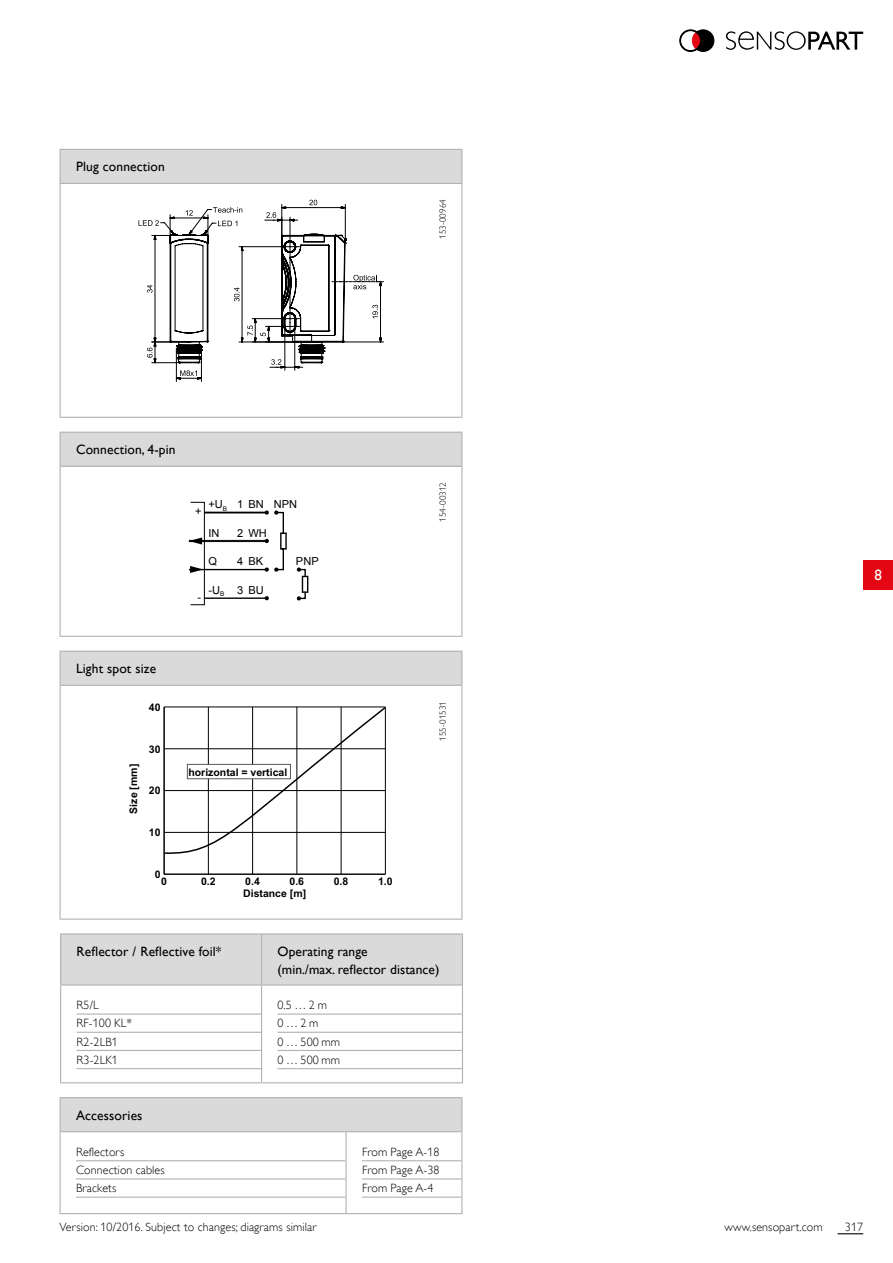
<style>
.page{position:relative;width:893px;height:1263px;background:#fff}
.page>*{position:absolute;margin:0;border:0;box-sizing:border-box;transform-origin:0 0}
.t1{font:15px "Gill Alt One";color:#fff}
.t2{font:13.5px/18px "Gill Alt One";letter-spacing:.01em;color:#000}
.t3{font:300 12px/18.1px "Gill Alt One";letter-spacing:.01em;color:#000}
.t4{font:11.1px "Arial";color:#000}
.t5{font:700 10.5px "Arial";color:#000}
.t6{font:300 9px "Gill Alt One";letter-spacing:.01em;color:#000}
</style>
<div class="page">
<svg style="left:838px;top:1233px;width:25px;height:1px"></svg>
<svg style="left:726px;top:31px;width:137px;height:19px"></svg>
<svg style="left:680px;top:30px;width:34px;height:22px"></svg>
<div style="left:863px;top:560px;width:30px;height:29px;background:#e30613"></div>
<svg style="left:138px;top:200px;width:246px;height:182px"></svg>
<hr style="left:208px;top:707px;width:1px;height:167px;background:#000">
<hr style="left:252px;top:707px;width:1px;height:167px;background:#000">
<hr style="left:297px;top:707px;width:1px;height:167px;background:#000">
<hr style="left:341px;top:707px;width:1px;height:167px;background:#000">
<hr style="left:385px;top:707px;width:1px;height:167px;background:#000">
<hr style="left:164px;top:707px;width:1px;height:167px;background:#000">
<hr style="left:164px;top:874px;width:221px;height:1px;background:#000">
<svg style="left:163px;top:706px;width:223px;height:148px"></svg>
<svg style="left:192px;top:566px;width:11px;height:7px"></svg>
<svg style="left:189px;top:537px;width:13px;height:7px"></svg>
<hr style="left:205px;top:512px;width:61px;height:1px;background:#000">
<hr style="left:189px;top:540px;width:77px;height:1px;background:#000">
<hr style="left:189px;top:541px;width:77px;height:1px;background:#000">
<hr style="left:189px;top:569px;width:77px;height:1px;background:#000">
<hr style="left:205px;top:597px;width:61px;height:2px;background:#000">
<div style="left:190px;top:502px;width:15px;height:103px;border:1px solid #000"></div>
<svg style="left:265px;top:510px;width:44px;height:90px"></svg>
<div style="left:60px;top:149px;width:402px;height:34px;background:#dadada"></div>
<hr style="left:60px;top:184px;width:1px;height:233px;background:#b3b2b2">
<hr style="left:461px;top:184px;width:1px;height:233px;background:#b3b2b2">
<hr style="left:60px;top:417px;width:402px;height:1px;background:#b3b2b2">
<hr style="left:60px;top:149px;width:402px;height:1px;background:#b3b2b2">
<hr style="left:60px;top:150px;width:1px;height:33px;background:#b3b2b2">
<hr style="left:461px;top:150px;width:1px;height:33px;background:#b3b2b2">
<hr style="left:60px;top:183px;width:402px;height:1px;background:#b3b2b2">
<div style="left:60px;top:651px;width:402px;height:34px;background:#dadada"></div>
<hr style="left:60px;top:651px;width:402px;height:1px;background:#b3b2b2">
<hr style="left:60px;top:652px;width:1px;height:33px;background:#b3b2b2">
<hr style="left:461px;top:652px;width:1px;height:33px;background:#b3b2b2">
<hr style="left:60px;top:685px;width:402px;height:1px;background:#b3b2b2">
<hr style="left:60px;top:686px;width:1px;height:232px;background:#b3b2b2">
<hr style="left:461px;top:686px;width:1px;height:232px;background:#b3b2b2">
<hr style="left:60px;top:918px;width:402px;height:2px;background:#b3b2b2">
<div style="left:60px;top:432px;width:402px;height:34px;background:#dadada"></div>
<hr style="left:60px;top:467px;width:1px;height:169px;background:#b3b2b2">
<hr style="left:461px;top:467px;width:1px;height:169px;background:#b3b2b2">
<hr style="left:60px;top:636px;width:402px;height:1px;background:#b3b2b2">
<hr style="left:60px;top:432px;width:402px;height:1px;background:#b3b2b2">
<hr style="left:60px;top:433px;width:1px;height:33px;background:#b3b2b2">
<hr style="left:461px;top:433px;width:1px;height:33px;background:#b3b2b2">
<hr style="left:60px;top:466px;width:402px;height:1px;background:#b3b2b2">
<div style="left:60px;top:1098px;width:402px;height:34px;background:#dadada"></div>
<hr style="left:60px;top:1097px;width:286px;height:1px;background:#b3b2b2">
<hr style="left:60px;top:1098px;width:1px;height:33px;background:#b3b2b2">
<hr style="left:346px;top:1097px;width:116px;height:1px;background:#b3b2b2">
<hr style="left:461px;top:1098px;width:1px;height:33px;background:#b3b2b2">
<hr style="left:60px;top:1131px;width:286px;height:1px;background:#b3b2b2">
<hr style="left:60px;top:1132px;width:1px;height:81px;background:#b3b2b2">
<hr style="left:346px;top:1131px;width:116px;height:1px;background:#b3b2b2">
<hr style="left:345px;top:1132px;width:2px;height:81px;background:#b3b2b2">
<hr style="left:461px;top:1132px;width:1px;height:81px;background:#b3b2b2">
<hr style="left:60px;top:1213px;width:286px;height:1px;background:#b3b2b2">
<hr style="left:346px;top:1213px;width:116px;height:1px;background:#b3b2b2">
<hr style="left:76px;top:1160px;width:269px;height:1px;background:#b3b2b2">
<hr style="left:76px;top:1178px;width:269px;height:1px;background:#b3b2b2">
<hr style="left:76px;top:1196px;width:269px;height:2px;background:#b3b2b2">
<hr style="left:362px;top:1160px;width:99px;height:1px;background:#b3b2b2">
<hr style="left:362px;top:1178px;width:99px;height:1px;background:#b3b2b2">
<hr style="left:362px;top:1196px;width:99px;height:2px;background:#b3b2b2">
<div style="left:61px;top:934px;width:401px;height:50px;background:#dadada"></div>
<hr style="left:60px;top:933px;width:202px;height:1px;background:#b3b2b2">
<hr style="left:60px;top:934px;width:1px;height:50px;background:#b3b2b2">
<hr style="left:262px;top:933px;width:201px;height:1px;background:#b3b2b2">
<hr style="left:261px;top:934px;width:1px;height:50px;background:#b3b2b2">
<hr style="left:462px;top:934px;width:1px;height:50px;background:#b3b2b2">
<hr style="left:60px;top:984px;width:202px;height:1px;background:#b3b2b2">
<hr style="left:60px;top:985px;width:1px;height:97px;background:#b3b2b2">
<hr style="left:262px;top:984px;width:201px;height:1px;background:#b3b2b2">
<hr style="left:261px;top:985px;width:1px;height:97px;background:#b3b2b2">
<hr style="left:462px;top:985px;width:1px;height:97px;background:#b3b2b2">
<hr style="left:60px;top:1082px;width:202px;height:1px;background:#b3b2b2">
<hr style="left:262px;top:1082px;width:201px;height:1px;background:#b3b2b2">
<hr style="left:77px;top:1013px;width:184px;height:2px;background:#b3b2b2">
<hr style="left:77px;top:1032px;width:184px;height:1px;background:#b3b2b2">
<hr style="left:77px;top:1050px;width:184px;height:1px;background:#b3b2b2">
<hr style="left:77px;top:1068px;width:184px;height:1px;background:#b3b2b2">
<hr style="left:277px;top:1013px;width:185px;height:2px;background:#b3b2b2">
<hr style="left:277px;top:1032px;width:185px;height:1px;background:#b3b2b2">
<hr style="left:277px;top:1050px;width:185px;height:1px;background:#b3b2b2">
<hr style="left:277px;top:1068px;width:185px;height:1px;background:#b3b2b2">
<p class="t2" style="left:76px;top:158px;width:90px">Plug connection</p>
<p class="t6" style="left:438px;top:239px;width:41px;rotate:-90deg">153-00964</p>
<p class="t2" style="left:76px;top:441px;width:101px">Connection, 4-pin</p>
<p class="t4" style="left:208px;top:497px;width:20px">+U<sub>B</sub></p>
<p class="t4" style="left:208px;top:525px;width:13px">IN</p>
<p class="t4" style="left:208px;top:554px;width:10px">Q</p>
<p class="t4" style="left:208px;top:582px;width:17px">-U<sub>B</sub></p>
<p class="t4" style="left:195px;top:504px;width:8px">+</p>
<p class="t4" style="left:198px;top:590px;width:5px">-</p>
<p class="t4" style="left:237px;top:497px;width:8px">1</p>
<p class="t4" style="left:237px;top:525px;width:8px">2</p>
<p class="t4" style="left:237px;top:554px;width:8px">4</p>
<p class="t4" style="left:237px;top:582px;width:8px">3</p>
<p class="t4" style="left:248px;top:497px;width:17px">BN</p>
<p class="t4" style="left:248px;top:525px;width:20px">WH</p>
<p class="t4" style="left:248px;top:554px;width:16px">BK</p>
<p class="t4" style="left:248px;top:582px;width:17px">BU</p>
<p class="t4" style="left:274px;top:497px;width:25px">NPN</p>
<p class="t4" style="left:296px;top:554px;width:24px">PNP</p>
<p class="t2" style="left:76px;top:660px;width:82px">Light spot size</p>
<p class="t5" style="left:149px;top:700px;width:13px">40</p>
<p class="t5" style="left:127px;top:813px;width:51px;rotate:-90deg">Size [mm]</p>
<p class="t5" style="left:149px;top:742px;width:13px">30</p>
<p class="t5" style="left:149px;top:784px;width:13px">20</p>
<p class="t5" style="left:149px;top:825px;width:13px">10</p>
<p class="t5" style="left:188px;top:765px;width:100px">horizontal = vertical</p>
<p class="t5" style="left:155px;top:867px;width:7px">0</p>
<p class="t5" style="left:161px;top:874px;width:7px">0</p>
<p class="t5" style="left:201px;top:874px;width:16px">0.2</p>
<p class="t5" style="left:245px;top:874px;width:16px">0.4</p>
<p class="t5" style="left:290px;top:874px;width:16px">0.6</p>
<p class="t5" style="left:334px;top:874px;width:16px">0.8</p>
<p class="t5" style="left:378px;top:874px;width:16px">1.0</p>
<p class="t5" style="left:243px;top:887px;width:65px">Distance [m]</p>
<p class="t6" style="left:438px;top:522px;width:41px;rotate:-90deg">154-00312</p>
<p class="t6" style="left:438px;top:741px;width:41px;rotate:-90deg">155-01531</p>
<p class="t2" style="left:77px;top:942px;width:147px">Reflector / Reflective foil*</p>
<p class="t2" style="left:277px;top:942px;width:163px">Operating range<br>(min./max. reflector distance)</p>
<p class="t3" style="left:77px;top:996px;width:57px">R5/L<br>RF-100 KL*<br>R2-2LB1<br>R3-2LK1</p>
<p class="t3" style="left:277px;top:996px;width:64px">0.5 … 2 m<br>0 … 2 m<br>0 … 500 mm<br>0 … 500 mm</p>
<p class="t2" style="left:76px;top:1106px;width:68px">Accessories</p>
<p class="t3" style="left:76px;top:1143px;width:90px">Reflectors<br>Connection cables<br>Brackets</p>
<p class="t3" style="left:362px;top:1143px;width:79px;text-align:justify">From Page A-18<br>From Page A-38<br>From Page A-4</p>
<p class="t3" style="left:60px;top:1218px;width:258px">Version: 10/2016. Subject to changes; diagrams similar</p>
<p class="t1" style="left:874px;top:566px;width:9px">8</p>
<p class="t3" style="left:725px;top:1218px;width:100px">www.sensopart.com</p>
<p class="t3" style="left:845px;top:1218px;width:20px">317</p>
</div>
